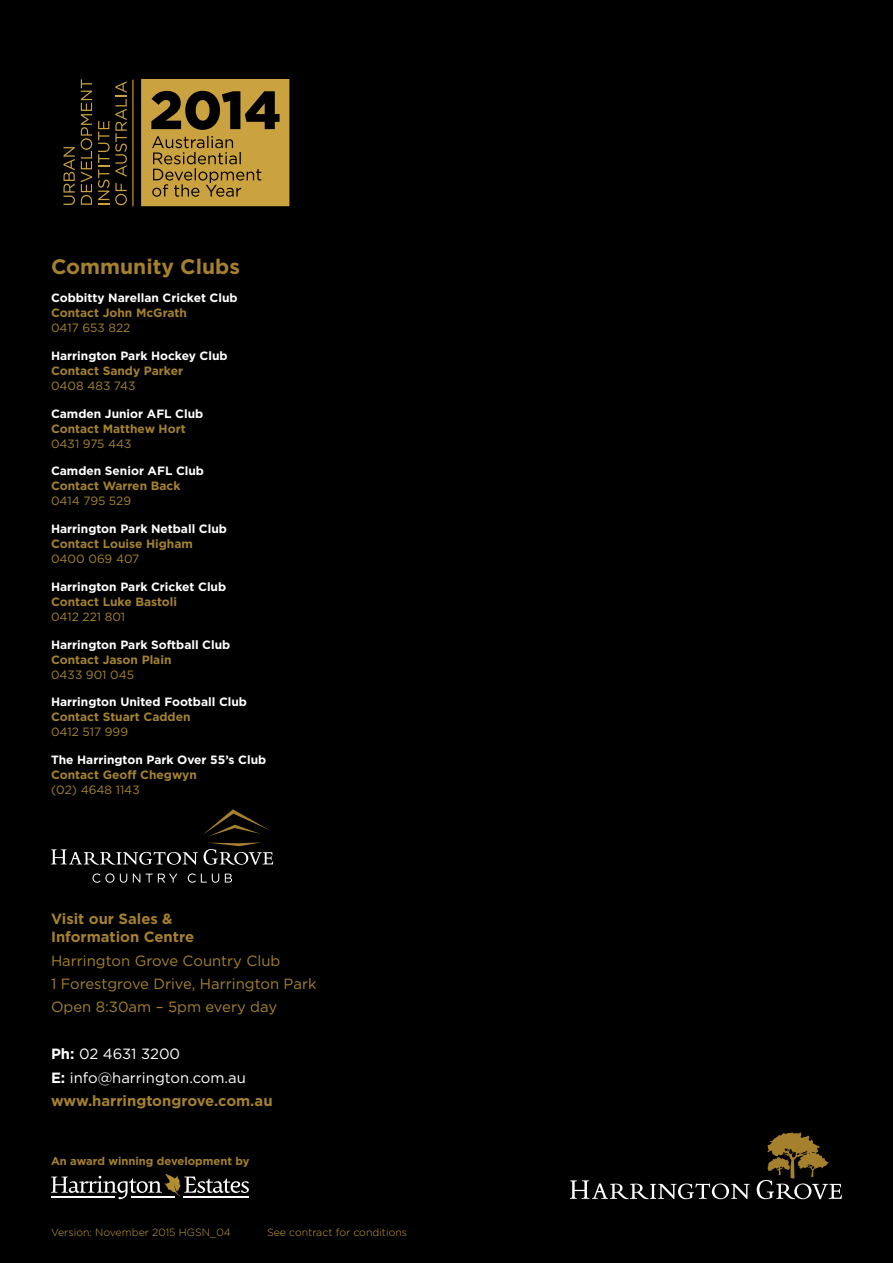
<style>
.page{position:relative;width:893px;height:1263px;background:#000}
.page>*{position:absolute;margin:0;border:0;box-sizing:border-box;transform-origin:0 0}
.t1{font:700 21px "Gotham";color:#a5812d}
.t2{font:14.85px/23.4px "Gotham";color:#a5812d}
.t3{font:14.85px/23.4px "Gotham";color:#fff}
.t4{font:700 14.85px/17.9px "Gotham";color:#a5812d}
.t5{font:700 12px "Gotham";color:#fff}
.t6{font:700 12px "Gotham";color:#a4832e}
.t7{font:12px "Gotham";color:#a4832e}
.t8{font:700 12px "Gotham";color:#a5812d}
.t9{font:12px "Gotham";color:#a5812d}
.t10{font:700 11.25px "Gotham";color:#a5812d}
.t11{font:300 10.5px "Gotham";color:#c9a240}
.s1{font-weight:700}
.s2{font-weight:700;color:#a5812d}
</style>
<div class="page">
<svg style="left:141px;top:79px;width:148px;height:127px"></svg>
<hr style="left:132px;top:80px;width:2px;height:126px;background:#caa240">
<svg style="left:63px;top:147px;width:12px;height:58px"></svg>
<svg style="left:81px;top:79px;width:11px;height:126px"></svg>
<svg style="left:98px;top:81px;width:29px;height:124px"></svg>
<svg style="left:570px;top:1180px;width:180px;height:19px"></svg>
<svg style="left:757px;top:1132px;width:85px;height:67px"></svg>
<svg style="left:93px;top:873px;width:21px;height:10px"></svg>
<svg style="left:120px;top:874px;width:7px;height:9px"></svg>
<svg style="left:133px;top:874px;width:7px;height:8px"></svg>
<svg style="left:146px;top:874px;width:31px;height:8px"></svg>
<svg style="left:188px;top:873px;width:31px;height:10px"></svg>
<svg style="left:225px;top:874px;width:7px;height:8px"></svg>
<svg style="left:51px;top:809px;width:222px;height:56px"></svg>
<svg style="left:51px;top:1174px;width:198px;height:25px"></svg>
<hr style="left:51px;top:1196px;width:63px;height:1px;background:#fff">
<hr style="left:131px;top:1196px;width:44px;height:1px;background:#fff">
<h1 class="t1" style="left:51px;top:253px;width:190px">Community Clubs</h1>
<p class="t5" style="left:51px;top:290px;width:188px">Cobbitty Narellan Cricket Club</p>
<p class="t8" style="left:51px;top:305px;width:137px">Contact John McGrath</p>
<p class="t9" style="left:51px;top:320px;width:81px">0417 653 822</p>
<p class="t5" style="left:51px;top:348px;width:178px">Harrington Park Hockey Club</p>
<p class="t6" style="left:51px;top:363px;width:134px">Contact Sandy Parker</p>
<p class="t7" style="left:51px;top:378px;width:86px">0408 483 743</p>
<p class="t5" style="left:51px;top:405px;width:154px">Camden Junior AFL Club</p>
<p class="t6" style="left:51px;top:420px;width:136px">Contact Matthew Hort</p>
<p class="t7" style="left:51px;top:436px;width:82px">0431 975 443</p>
<p class="t5" style="left:51px;top:463px;width:155px">Camden Senior AFL Club</p>
<p class="t6" style="left:51px;top:478px;width:131px">Contact Warren Back</p>
<p class="t7" style="left:51px;top:493px;width:82px">0414 795 529</p>
<p class="t5" style="left:51px;top:521px;width:177px">Harrington Park Netball Club</p>
<p class="t6" style="left:51px;top:536px;width:143px">Contact Louise Higham</p>
<p class="t7" style="left:51px;top:551px;width:90px">0400 069 407</p>
<p class="t5" style="left:51px;top:579px;width:177px">Harrington Park Cricket Club</p>
<p class="t8" style="left:51px;top:594px;width:128px">Contact Luke Bastoli</p>
<p class="t9" style="left:51px;top:609px;width:76px">0412 221 801</p>
<p class="t5" style="left:51px;top:636px;width:181px">Harrington Park Softball Club</p>
<p class="t6" style="left:51px;top:651px;width:122px">Contact Jason Plain</p>
<p class="t7" style="left:51px;top:667px;width:85px">0433 901 045</p>
<p class="t5" style="left:51px;top:694px;width:198px">Harrington United Football Club</p>
<p class="t6" style="left:51px;top:709px;width:141px">Contact Stuart Cadden</p>
<p class="t7" style="left:51px;top:724px;width:79px">0412 517 999</p>
<p class="t5" style="left:51px;top:752px;width:217px">The Harrington Park Over 55’s Club</p>
<p class="t6" style="left:51px;top:767px;width:147px">Contact Geoff Chegwyn</p>
<p class="t7" style="left:51px;top:782px;width:90px">(02) 4648 1143</p>
<p class="t4" style="left:51px;top:910px;width:145px">Visit our Sales &amp;<br>Information Centre</p>
<p class="t2" style="left:51px;top:948px;width:267px">Harrington Grove Country Club<br>1 Forestgrove Drive, Harrington Park<br>Open 8:30am – 5pm every day</p>
<p class="t3" style="left:51px;top:1042px;width:223px"><span class="s1">Ph:</span> 02 4631 3200<br><span class="s1">E:</span> info@harrington.com.au <span class="s2">www.harringtongrove.com.au</span></p>
<p class="t10" style="left:51px;top:1154px;width:200px">An award winning development by</p>
<p class="t11" style="left:51px;top:1226px;width:181px">Version: November 2015 HGSN_04</p>
<p class="t11" style="left:267px;top:1226px;width:142px">See contract for conditions</p>
</div>
